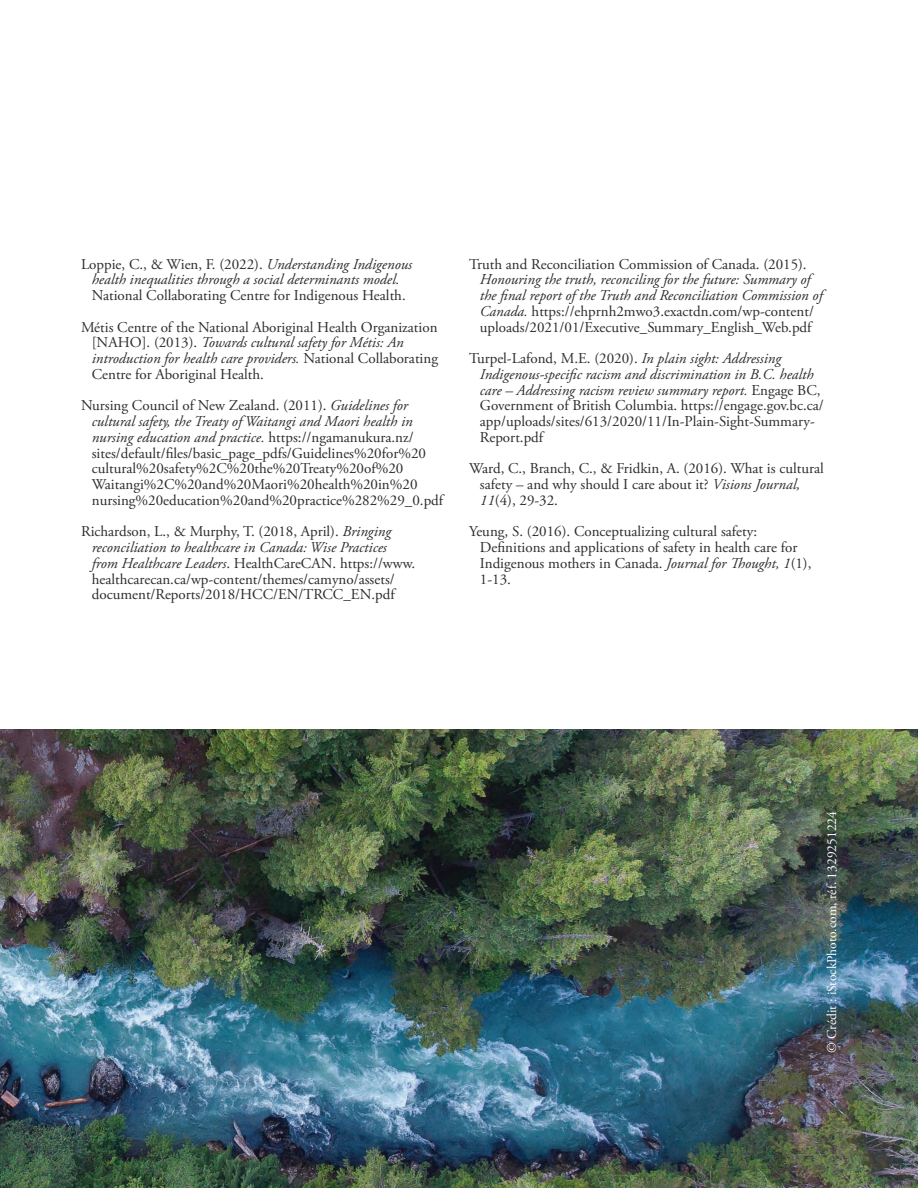
<style>
.page{position:relative;width:918px;height:1188px;background:#fff}
.page>*{position:absolute;margin:0;border:0;box-sizing:border-box;transform-origin:0 0}
.t1{font:15px/15.8px "Adobe Garamond Pro";color:#2e2b2c}
.t2{font:italic 15px/15.8px "Adobe Garamond Pro";color:#2e2b2c}
.t3{font:13.5px "Adobe Garamond Pro";color:#fff}
.s1{font-style:normal}
.s2{font-style:italic}
</style>
<div class="page">
<img style="left:0;top:729px;width:918px;height:459px">
<p class="t2" style="left:81px;top:256px;width:333px;text-align:center"><span class="s1">Loppie, C., &amp; Wien, F. (2022).</span> Understanding Indigenous health inequalities through a social determinants model.</p>
<p class="t1" style="left:81px;top:280px;width:358px;line-height:31.5px;text-indent:11px">National Collaborating Centre for Indigenous Health.<br>Métis Centre of the National Aboriginal Health Organization</p>
<p class="t2" style="left:92px;top:335px;width:348px"><span class="s1">[NAHO]. (2013).</span> Towards cultural safety for Métis: An introduction for health care providers. <span class="s1">National Collaborating<br>Centre for Aboriginal Health.</span></p>
<p class="t1" style="left:92px;top:398px;width:353px;text-indent:-11px">Nursing Council of New Zealand. (2011). <span class="s2">Guidelines for cultural safety, the Treaty of Waitangi and Maori health in nursing education and practice.</span> https://ngamanukura.nz/ sites/default/files/basic_page_pdfs/Guidelines%20for%20 cultural%20safety%2C%20the%20Treaty%20of%20<br>Waitangi%2C%20and%20Maori%20health%20in%20 nursing%20education%20and%20practice%282%29_0.pdf</p>
<p class="t1" style="left:92px;top:524px;width:325px;text-indent:-11px">Richardson, L., &amp; Murphy, T. (2018, April). <span class="s2">Bringing reconciliation to healthcare in Canada: Wise Practices from Healthcare Leaders</span>. HealthCareCAN. https://www. healthcarecan.ca/wp-content/themes/camyno/assets/ document/Reports/2018/HCC/EN/TRCC_EN.pdf</p>
<p class="t1" style="left:469px;top:256px;width:339px">Truth and Reconciliation Commission of Canada. (2015).</p>
<p class="t2" style="left:480px;top:272px;width:344px">Honouring the truth, reconciling for the future: Summary of the final report of the Truth and Reconciliation Commission of Canada. <span class="s1">https://ehprnh2mwo3.exactdn.com/wp-content/ uploads/2021/01/Executive_Summary_English_Web.pdf</span></p>
<p class="t1" style="left:480px;top:351px;width:345px;text-indent:-11px">Turpel-Lafond, M.E. (2020). <span class="s2">In plain sight: Addressing Indigenous-specific racism and discrimination in B.C. health care – Addressing racism review summary report.</span> Engage BC, Government of British Columbia. https://engage.gov.bc.ca/ app/uploads/sites/613/2020/11/In-Plain-Sight-Summary-Report.pdf</p>
<p class="t1" style="left:480px;top:461px;width:345px;text-indent:-11px">Ward, C., Branch, C., &amp; Fridkin, A. (2016). What is cultural safety – and why should I care about it? <span class="s2">Visions Journal,<br>11</span>(4), 29-32.</p>
<p class="t1" style="left:480px;top:524px;width:333px;text-indent:-11px">Yeung, S. (2016). Conceptualizing cultural safety:<br>Definitions and applications of safety in health care for Indigenous mothers in Canada. <span class="s2">Journal for Thought, 1</span>(1), 1-13.</p>
<p class="t3" style="left:824px;top:1053px;width:243px;rotate:-90deg">© Crédit : iStockPhoto.com, réf. 1329251224</p>
</div>
